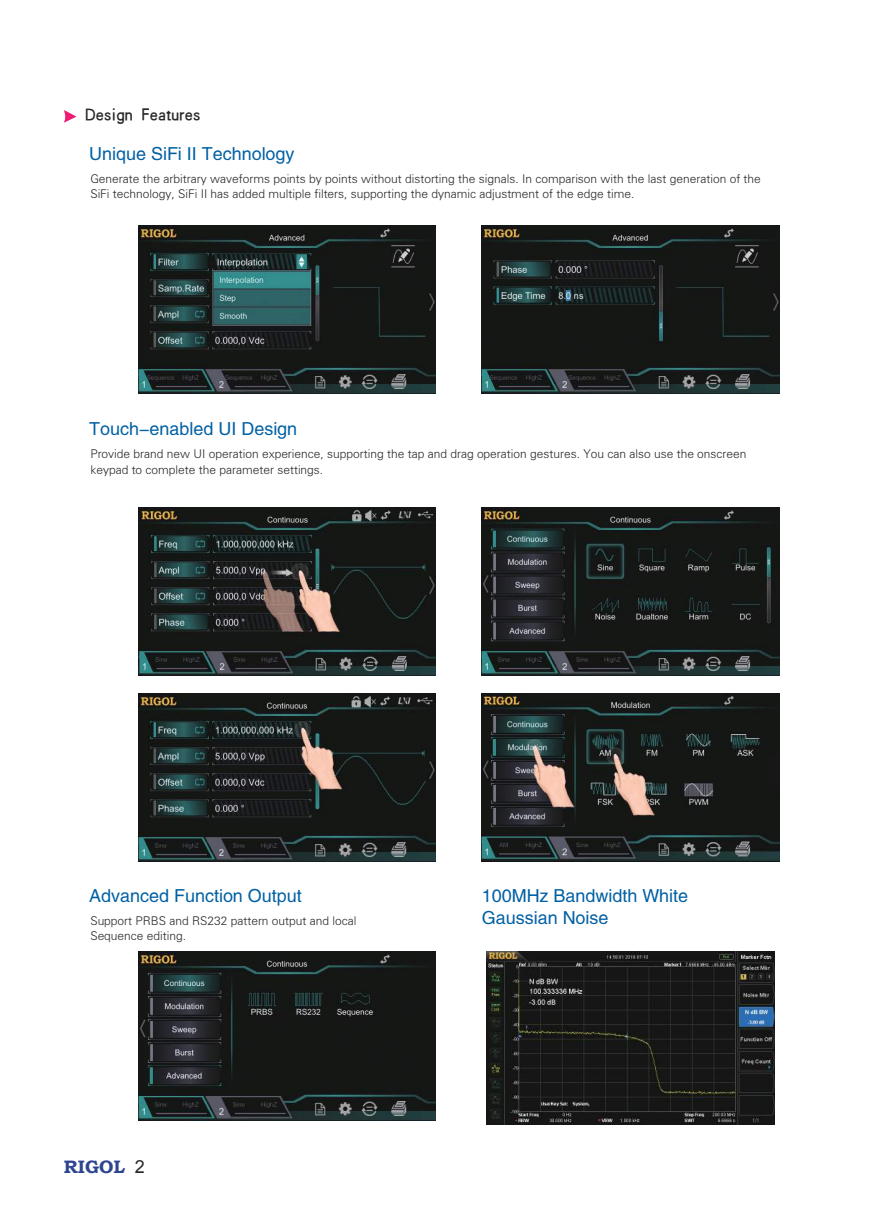
<style>
.page{position:relative;width:893px;height:1212px;background:#fff}
.page>*{position:absolute;margin:0;border:0;box-sizing:border-box;transform-origin:0 0}
.t1{font:18px/21.6px "FZHTJW GB1 0";color:#0060a4}
.t2{font:18px "H Yb 1 gj";color:#2b2829}
.t3{font:700 18px "Bookman Old Style";color:#2d4490}
.t4{font:12px/15.6px "FZXH1 JW GB1 0";color:#2b2829}
.s1{font-family:"Arial";font-weight:400;color:#2b2829}
</style>
<div class="page">
<svg style="left:64px;top:110px;width:13px;height:13px"></svg>
<img style="left:138px;top:225px;width:298px;height:169px">
<img style="left:138px;top:507px;width:298px;height:169px">
<img style="left:138px;top:693px;width:298px;height:169px">
<img style="left:138px;top:951px;width:298px;height:169px">
<img style="left:482px;top:225px;width:297px;height:169px">
<img style="left:482px;top:507px;width:297px;height:169px">
<img style="left:482px;top:693px;width:297px;height:169px">
<img style="left:487px;top:951px;width:288px;height:173px">
<h1 class="t2" style="left:86px;top:106px;width:116px">Design Features</h1>
<h1 class="t1" style="left:89px;top:143px;width:207px">Unique SiFi II Technology</h1>
<p class="t4" style="left:90px;top:171px;width:672px">Generate the arbitrary waveforms points by points without distorting the signals. In comparison with the last generation of the<br>SiFi technology, SiFi II has added multiple filters, supporting the dynamic adjustment of the edge time.</p>
<h1 class="t1" style="left:89px;top:418px;width:209px">Touch-enabled UI Design</h1>
<p class="t4" style="left:90px;top:446px;width:658px">Provide brand new UI operation experience, supporting the tap and drag operation gestures. You can also use the onscreen keypad to complete the parameter settings.</p>
<h1 class="t1" style="left:89px;top:885px;width:214px">Advanced Function Output</h1>
<p class="t4" style="left:90px;top:913px;width:268px">Support PRBS and RS232 pattern output and local<br>Sequence editing.</p>
<h1 class="t3" style="left:64px;top:1156px;width:83px">RIGOL <span class="s1">2</span></h1>
<h1 class="t1" style="left:482px;top:885px;width:208px">100MHz Bandwidth White<br>Gaussian Noise</h1>
</div>
